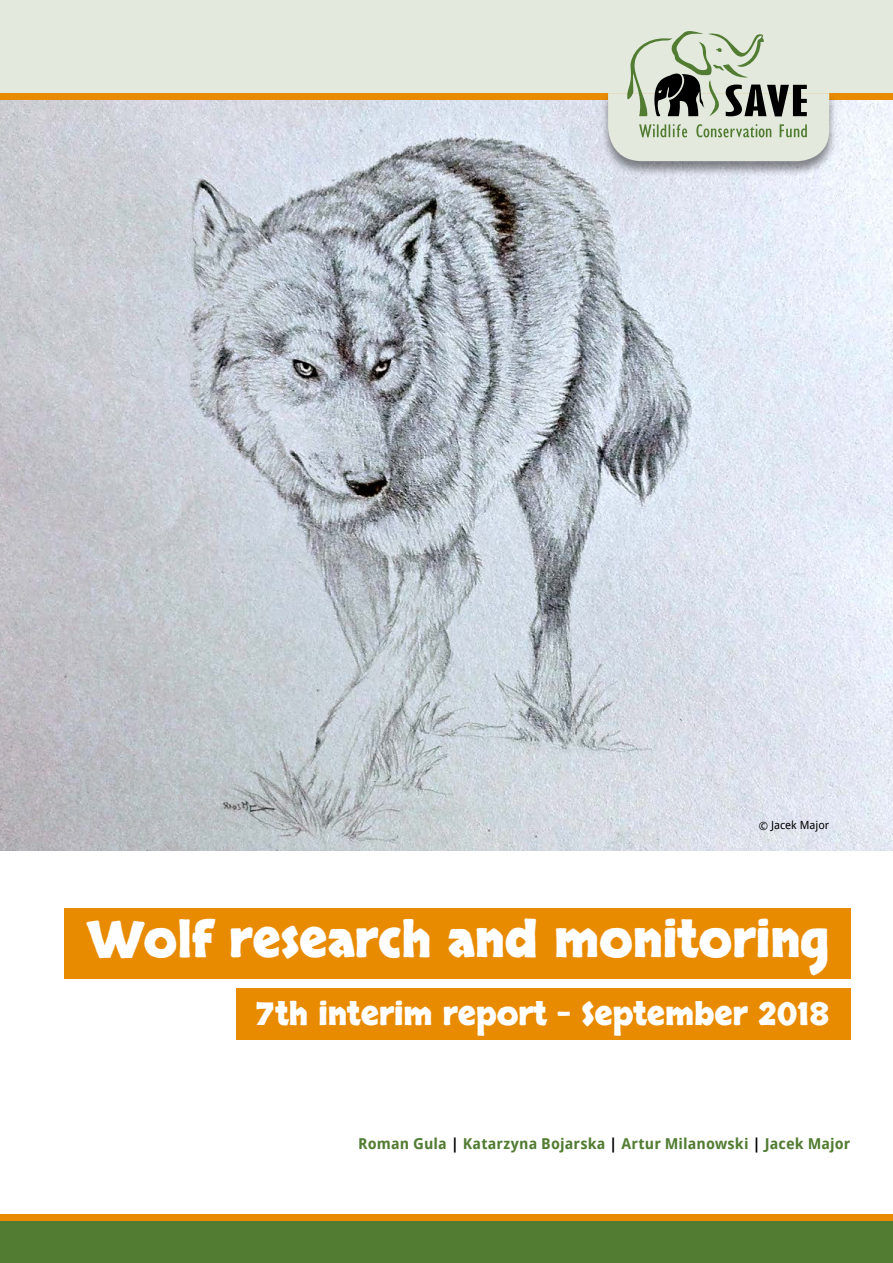
<style>
.page{position:relative;width:893px;height:1263px;background:#fff}
.page>*{position:absolute;margin:0;border:0;box-sizing:border-box;transform-origin:0 0}
.t1{font:700 49.5px "Skranji";color:#fff}
.t2{font:700 31.5px "Skranji";color:#fff}
.t3{font:700 15px "Droid Sans";letter-spacing:.005em;color:#517c32}
.t4{font:11.25px "Droid Sans";color:#000}
.s1{color:#000}
</style>
<div class="page">
<img style="left:0;top:100px;width:893px;height:750px">
<div style="left:0;top:1220px;width:893px;height:43px;background:#517c32"></div>
<div style="left:0;top:1214px;width:893px;height:6px;background:#e88b00"></div>
<div style="left:0;top:0;width:893px;height:94px;background:#e3e9dc"></div>
<div style="left:0;top:94px;width:893px;height:6px;background:#e88b00"></div>
<div style="left:600px;top:92px;width:237px;height:85px;background:#000;opacity:.45"></div>
<svg style="left:608px;top:31px;width:221px;height:130px"></svg>
<div style="left:64px;top:908px;width:786px;height:70px;background:#e88b00"></div>
<div style="left:236px;top:989px;width:614px;height:51px;background:#e88b00"></div>
<p class="t4" style="left:759px;top:819px;width:72px">© Jacek Major</p>
<h1 class="t1" style="left:88px;top:908px;width:743px">Wolf research and monitoring</h1>
<h2 class="t2" style="left:256px;top:995px;width:575px">7th interim report – September 2018</h2>
<p class="t3" style="left:358px;top:1135px;width:494px">Roman Gula <span class="s1">|</span> Katarzyna Bojarska <span class="s1">|</span> Artur Milanowski <span class="s1">|</span> Jacek Major</p>
</div>
